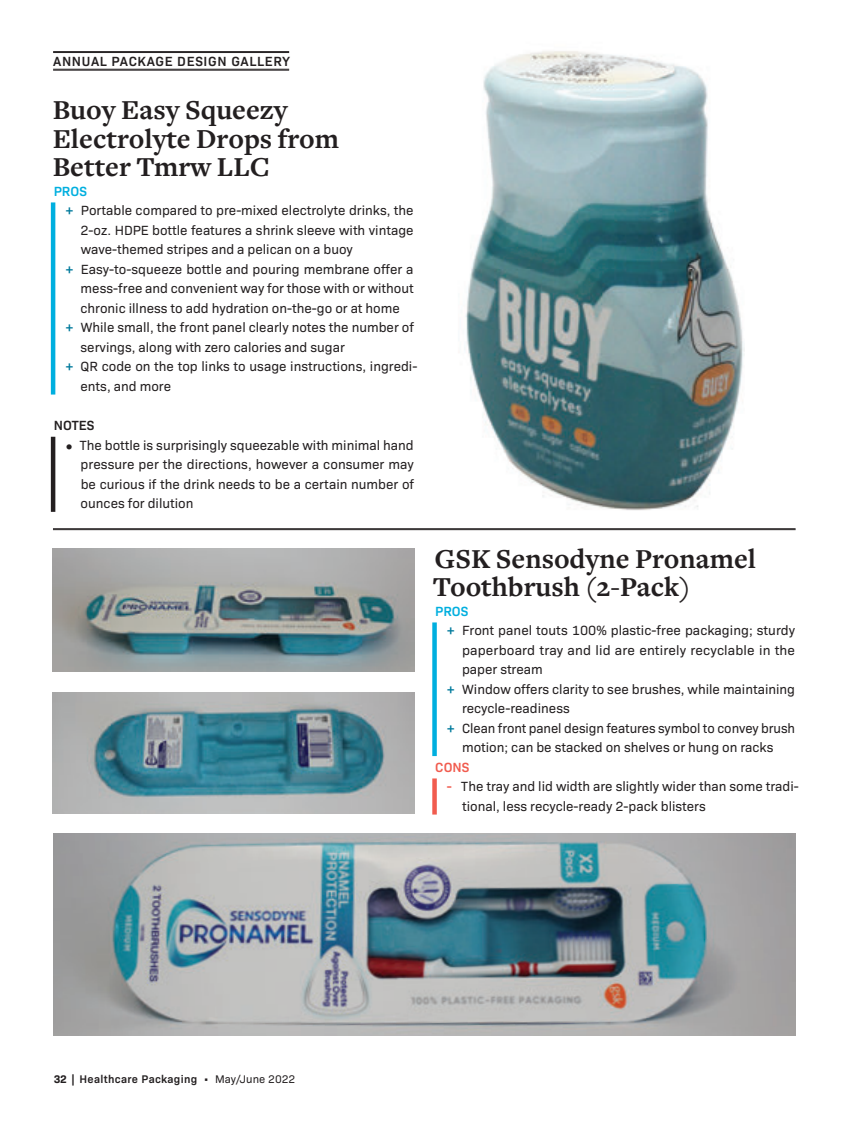
<style>
.page{position:relative;width:862px;height:1135px;background:#fff}
.page>*{position:absolute;margin:0;border:0;box-sizing:border-box;transform-origin:0 0}
.t1{font:700 28.5px/28.5px "Freight Text Pro";color:#231f20}
.t2{font:13.5px/19.5px "Bio Sans";color:#231f20;text-align:justify}
.t3{font:600 13.5px "Bio Sans";letter-spacing:.05em;color:#231f20}
.t4{font:600 13.5px "Bio Sans";color:#00afdf}
.t5{font:600 13.5px "Bio Sans";color:#f15c4f}
.t6{font:600 11.25px "Bio Sans";letter-spacing:.025em;color:#231f20}
.s1{font-weight:600;color:#007a9c}
.s2{font-family:"Freight Text Pro"}
.s3{font-weight:600;color:#f15c4f}
.s4{font-weight:700}
.s5{font-weight:400}
</style>
<div class="page">
<hr style="left:53px;top:51px;width:236px;height:1px;background:#231f20">
<hr style="left:53px;top:52px;width:236px;height:1px;background:#231f20">
<hr style="left:53px;top:69px;width:236px;height:1px;background:#231f20">
<hr style="left:53px;top:70px;width:236px;height:1px;background:#231f20">
<hr style="left:51px;top:202px;width:4px;height:193px;background:#00afdf">
<hr style="left:51px;top:437px;width:4px;height:75px;background:#231f20">
<img style="left:464px;top:51px;width:281px;height:459px">
<hr style="left:53px;top:528px;width:742px;height:1px;background:#231f20">
<hr style="left:53px;top:529px;width:742px;height:1px;background:#231f20">
<img style="left:53px;top:834px;width:742px;height:202px">
<img style="left:53px;top:692px;width:361px;height:122px">
<img style="left:53px;top:548px;width:361px;height:124px">
<div style="left:432px;top:622px;width:5px;height:134px;background:#00afdf"></div>
<div style="left:432px;top:778px;width:5px;height:37px;background:#f15c4f"></div>
<p class="t3" style="left:53px;top:51px;width:238px">ANNUAL PACKAGE DESIGN GALLERY</p>
<h1 class="t1" style="left:53px;top:95px;width:288px">Buoy Easy Squeezy<br>Electrolyte Drops from<br>Better Tmrw LLC</h1>
<p class="t4" style="left:54px;top:181px;width:35px">PROS</p>
<p class="t2" style="left:66px;top:200px;width:350px"><span class="s1">+</span> Portable compared to pre-mixed electrolyte drinks, the</p>
<p class="t2" style="left:80px;top:219px;width:335px">2-oz. HDPE bottle features a shrink sleeve with vintage</p>
<p class="t2" style="left:81px;top:239px;width:274px">wave-themed stripes and a pelican on a buoy</p>
<p class="t2" style="left:66px;top:258px;width:350px"><span class="s1">+</span> Easy-to-squeeze bottle and pouring membrane offer a</p>
<p class="t2" style="left:81px;top:278px;width:335px">mess-free and convenient way for those with or without</p>
<p class="t2" style="left:81px;top:297px;width:321px">chronic illness to add hydration on-the-go or at home</p>
<p class="t2" style="left:66px;top:317px;width:350px"><span class="s1">+</span> While small, the front panel clearly notes the number of</p>
<p class="t2" style="left:81px;top:336px;width:266px">servings, along with zero calories and sugar</p>
<p class="t2" style="left:66px;top:356px;width:353px"><span class="s1">+</span> QR code on the top links to usage instructions, ingredi-</p>
<p class="t2" style="left:81px;top:375px;width:92px">ents, and more</p>
<p class="t3" style="left:54px;top:415px;width:42px">NOTES</p>
<p class="t2" style="left:81px;top:434px;width:335px;text-indent:-15px"><span class="s2">•</span> The bottle is surprisingly squeezable with minimal hand pressure per the directions, however a consumer may be curious if the drink needs to be a certain number of ounces for dilution</p>
<h1 class="t1" style="left:433px;top:544px;width:325px">GSK Sensodyne Pronamel<br>Toothbrush (2-Pack)</h1>
<p class="t4" style="left:435px;top:601px;width:35px">PROS</p>
<p class="t2" style="left:447px;top:620px;width:350px"><span class="s1">+</span> Front panel touts 100% plastic-free packaging; sturdy</p>
<p class="t2" style="left:462px;top:639px;width:335px">paperboard tray and lid are entirely recyclable in the</p>
<p class="t2" style="left:462px;top:659px;width:82px">paper stream</p>
<p class="t2" style="left:447px;top:678px;width:350px"><span class="s1">+</span> Window offers clarity to see brushes, while maintaining</p>
<p class="t2" style="left:462px;top:698px;width:109px">recycle-readiness</p>
<p class="t2" style="left:447px;top:717px;width:350px"><span class="s1">+</span> Clean front panel design features symbol to convey brush</p>
<p class="t2" style="left:462px;top:737px;width:313px">motion; can be stacked on shelves or hung on racks</p>
<p class="t5" style="left:435px;top:757px;width:36px">CONS</p>
<p class="t2" style="left:462px;top:776px;width:338px;text-indent:-15px"><span class="s3">-</span> The tray and lid width are slightly wider than some tradi&shy;tional, less recycle-ready 2-pack blisters</p>
<p class="t6" style="left:54px;top:1071px;width:243px"><span class="s4">32 |</span> Healthcare Packaging <span class="s5">• May/June 2022</span></p>
</div>
